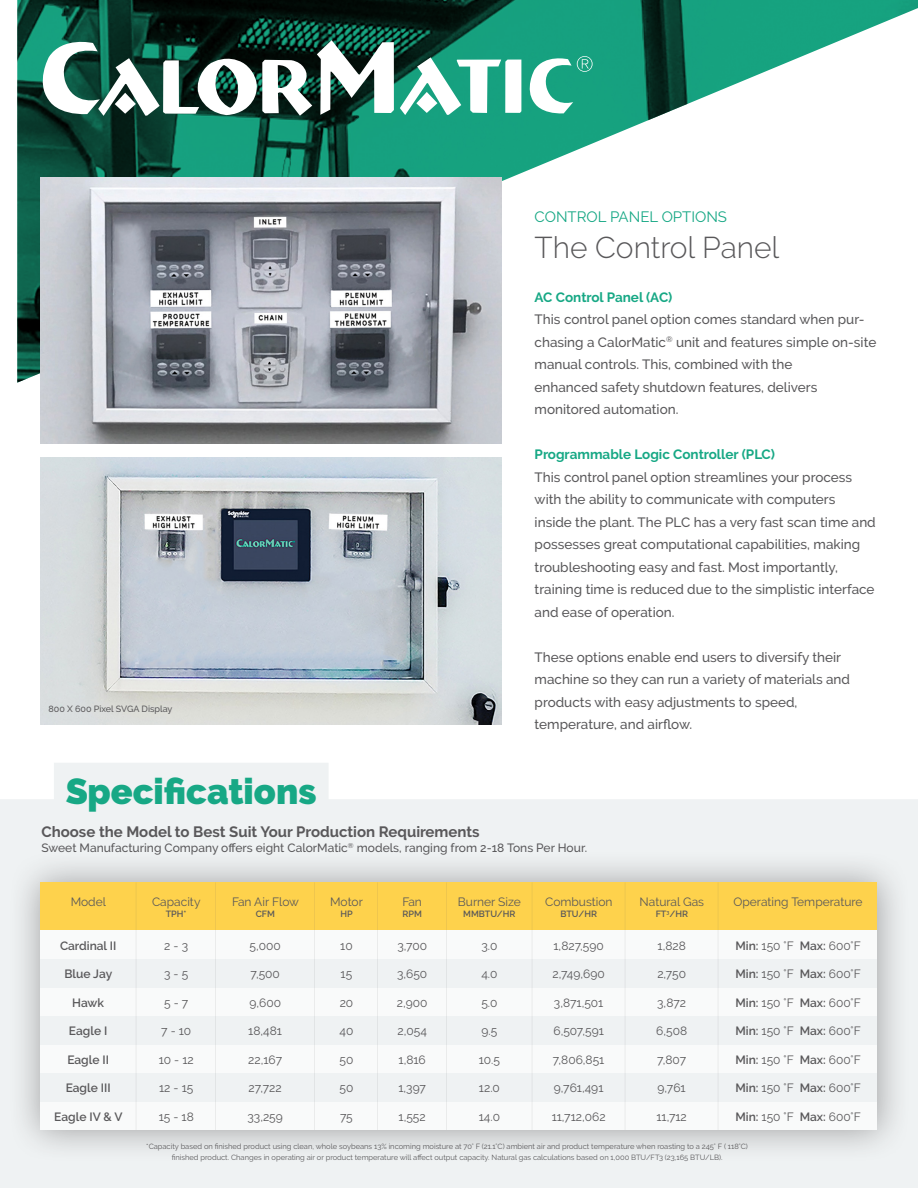
<style>
.page{position:relative;width:918px;height:1188px;background:#fff}
.page>*{position:absolute;margin:0;border:0;box-sizing:border-box;transform-origin:0 0}
.t1{font:900 36px "Raleway";color:#17a885}
.t2{font:300 30px "Raleway";color:#59585a}
.t3{font:700 15px "Raleway";color:#59585a}
.t4{font:15px "Raleway";color:#17a885}
.t5{font:500 13.5px/22.5px "Raleway";color:#59585a}
.t6{font:700 13.5px "Raleway";color:#17a885}
.t7{font:12px "Raleway";color:#59585a}
.t8{font:500 12px "Raleway";color:#59585a}
.t9{font:600 12px "Raleway";color:#59585a}
.t10{font:600 9px "Raleway";color:#59585a}
.t11{font:500 9px "Raleway";color:#59585a}
.t12{font:7.5px/10.5px "Raleway";color:#59585a;text-align:center}
.s1{font-weight:600}
</style>
<div class="page">
<img style="left:17px;top:0;width:901px;height:383px">
<svg style="left:0;top:763px;width:918px;height:425px;fill:#eff2f3"></svg>
<img style="left:40px;top:177px;width:461px;height:267px">
<img style="left:40px;top:458px;width:461px;height:266px">
<div style="left:7px;top:849px;width:904px;height:314px;background:#231f20;opacity:.4"></div>
<div style="left:40px;top:882px;width:838px;height:48px;background:#fed24c"></div>
<div style="left:40px;top:930px;width:838px;height:29px;background:#f9fafa"></div>
<div style="left:40px;top:987px;width:838px;height:29px;background:#f9fafa"></div>
<div style="left:40px;top:1044px;width:838px;height:29px;background:#f9fafa"></div>
<div style="left:40px;top:1101px;width:838px;height:29px;background:#f9fafa"></div>
<div style="left:40px;top:959px;width:838px;height:29px;background:#eff2f3"></div>
<div style="left:40px;top:1016px;width:838px;height:29px;background:#eff2f3"></div>
<div style="left:40px;top:1073px;width:838px;height:29px;background:#eff2f3"></div>
<hr style="left:136px;top:882px;width:1px;height:248px;background:#59585a">
<hr style="left:215px;top:882px;width:1px;height:248px;background:#59585a">
<hr style="left:314px;top:882px;width:1px;height:248px;background:#59585a">
<hr style="left:377px;top:882px;width:1px;height:248px;background:#59585a">
<hr style="left:446px;top:882px;width:1px;height:248px;background:#59585a">
<hr style="left:532px;top:882px;width:1px;height:248px;background:#59585a">
<hr style="left:625px;top:882px;width:1px;height:248px;background:#59585a">
<hr style="left:718px;top:882px;width:1px;height:248px;background:#59585a">
<svg style="left:40px;top:41px;width:354px;height:75px"></svg>
<svg style="left:400px;top:54px;width:193px;height:61px"></svg>
<p class="t11" style="left:49px;top:703px;width:125px">800 X 600 Pixel SVGA Display</p>
<p class="t4" style="left:535px;top:208px;width:194px">CONTROL PANEL OPTIONS</p>
<p class="t2" style="left:535px;top:229px;width:246px">The Control Panel</p>
<p class="t6" style="left:535px;top:289px;width:139px">AC Control Panel (AC)</p>
<p class="t5" style="left:535px;top:308px;width:343px">This control panel option comes standard when pur&shy;chasing a CalorMatic<sup>®</sup> unit and features simple on-site manual controls. This, combined with the</p>
<p class="t5" style="left:535px;top:376px;width:284px">enhanced safety shutdown features, delivers</p>
<p class="t5" style="left:535px;top:398px;width:145px">monitored automation.</p>
<p class="t6" style="left:535px;top:447px;width:242px">Programmable Logic Controller (PLC)</p>
<p class="t5" style="left:535px;top:466px;width:343px">This control panel option streamlines your process with the ability to communicate with computers inside the plant. The PLC has a very fast scan time and possesses great computational capabilities, making troubleshooting easy and fast. Most importantly,</p>
<p class="t5" style="left:535px;top:578px;width:341px">training time is reduced due to the simplistic interface and ease of operation.</p>
<p class="t5" style="left:535px;top:646px;width:317px">These options enable end users to diversify their machine so they can run a variety of materials and products with easy adjustments to speed,</p>
<p class="t5" style="left:535px;top:713px;width:159px">temperature, and airflow.</p>
<p class="t1" style="left:66px;top:771px;width:252px">Specifications</p>
<p class="t3" style="left:41px;top:823px;width:440px">Choose the Model to Best Suit Your Production Requirements</p>
<p class="t8" style="left:41px;top:841px;width:547px">Sweet Manufacturing Company offers eight CalorMatic<sup>®</sup> models, ranging from 2-18 Tons Per Hour.</p>
<p class="t7" style="left:71px;top:895px;width:37px">Model</p>
<p class="t9" style="left:60px;top:939px;width:58px">Cardinal II</p>
<p class="t7" style="left:164px;top:939px;width:25px">2 - 3</p>
<p class="t7" style="left:250px;top:939px;width:33px">5,000</p>
<p class="t7" style="left:340px;top:939px;width:14px">10</p>
<p class="t7" style="left:397px;top:939px;width:31px">3,700</p>
<p class="t7" style="left:481px;top:939px;width:18px">3.0</p>
<p class="t7" style="left:554px;top:939px;width:52px">1,827,590</p>
<p class="t7" style="left:658px;top:939px;width:30px">1,828</p>
<p class="t7" style="left:735px;top:939px;width:127px"><span class="s1">Min:</span> 150 °F <span class="s1">Max:</span> 600°F</p>
<p class="t9" style="left:64px;top:967px;width:49px">Blue Jay</p>
<p class="t7" style="left:164px;top:967px;width:26px">3 - 5</p>
<p class="t7" style="left:250px;top:967px;width:31px">7,500</p>
<p class="t7" style="left:341px;top:967px;width:13px">15</p>
<p class="t7" style="left:397px;top:967px;width:32px">3,650</p>
<p class="t7" style="left:481px;top:967px;width:18px">4.0</p>
<p class="t7" style="left:553px;top:967px;width:54px">2,749,690</p>
<p class="t7" style="left:657px;top:967px;width:30px">2,750</p>
<p class="t7" style="left:735px;top:967px;width:127px"><span class="s1">Min:</span> 150 °F <span class="s1">Max:</span> 600°F</p>
<p class="t9" style="left:72px;top:996px;width:33px">Hawk</p>
<p class="t7" style="left:164px;top:996px;width:26px">5 - 7</p>
<p class="t7" style="left:249px;top:996px;width:33px">9,600</p>
<p class="t7" style="left:340px;top:996px;width:15px">20</p>
<p class="t7" style="left:397px;top:996px;width:32px">2,900</p>
<p class="t7" style="left:481px;top:996px;width:18px">5.0</p>
<p class="t7" style="left:554px;top:996px;width:51px">3,871,501</p>
<p class="t7" style="left:657px;top:996px;width:30px">3,872</p>
<p class="t7" style="left:735px;top:996px;width:127px"><span class="s1">Min:</span> 150 °F <span class="s1">Max:</span> 600°F</p>
<p class="t9" style="left:69px;top:1024px;width:40px">Eagle I</p>
<p class="t7" style="left:161px;top:1024px;width:32px">7 - 10</p>
<p class="t7" style="left:248px;top:1024px;width:35px">18,481</p>
<p class="t7" style="left:340px;top:1024px;width:15px">40</p>
<p class="t7" style="left:398px;top:1024px;width:31px">2,054</p>
<p class="t7" style="left:482px;top:1024px;width:17px">9.5</p>
<p class="t7" style="left:553px;top:1024px;width:52px">6,507,591</p>
<p class="t7" style="left:656px;top:1024px;width:32px">6,508</p>
<p class="t7" style="left:735px;top:1024px;width:127px"><span class="s1">Min:</span> 150 °F <span class="s1">Max:</span> 600°F</p>
<p class="t9" style="left:67px;top:1053px;width:43px">Eagle II</p>
<p class="t7" style="left:159px;top:1053px;width:37px">10 - 12</p>
<p class="t7" style="left:248px;top:1053px;width:35px">22,167</p>
<p class="t7" style="left:340px;top:1053px;width:15px">50</p>
<p class="t7" style="left:399px;top:1053px;width:29px">1,816</p>
<p class="t7" style="left:479px;top:1053px;width:23px">10.5</p>
<p class="t7" style="left:553px;top:1053px;width:53px">7,806,851</p>
<p class="t7" style="left:657px;top:1053px;width:30px">7,807</p>
<p class="t7" style="left:735px;top:1053px;width:127px"><span class="s1">Min:</span> 150 °F <span class="s1">Max:</span> 600°F</p>
<p class="t9" style="left:66px;top:1081px;width:46px">Eagle III</p>
<p class="t7" style="left:159px;top:1081px;width:36px">12 - 15</p>
<p class="t7" style="left:249px;top:1081px;width:35px">27,722</p>
<p class="t7" style="left:340px;top:1081px;width:15px">50</p>
<p class="t7" style="left:398px;top:1081px;width:29px">1,397</p>
<p class="t7" style="left:479px;top:1081px;width:22px">12.0</p>
<p class="t7" style="left:554px;top:1081px;width:51px">9,761,491</p>
<p class="t7" style="left:658px;top:1081px;width:30px">9,761</p>
<p class="t7" style="left:735px;top:1081px;width:127px"><span class="s1">Min:</span> 150 °F <span class="s1">Max:</span> 600°F</p>
<p class="t9" style="left:54px;top:1110px;width:70px">Eagle IV &amp; V</p>
<p class="t7" style="left:159px;top:1110px;width:37px">15 - 18</p>
<p class="t7" style="left:248px;top:1110px;width:37px">33,259</p>
<p class="t7" style="left:340px;top:1110px;width:14px">75</p>
<p class="t7" style="left:399px;top:1110px;width:29px">1,552</p>
<p class="t7" style="left:479px;top:1110px;width:23px">14.0</p>
<p class="t7" style="left:552px;top:1110px;width:55px">11,712,062</p>
<p class="t7" style="left:656px;top:1110px;width:32px">11,712</p>
<p class="t7" style="left:735px;top:1110px;width:127px"><span class="s1">Min:</span> 150 °F <span class="s1">Max:</span> 600°F</p>
<p class="t7" style="left:152px;top:895px;width:50px">Capacity</p>
<p class="t10" style="left:166px;top:908px;width:22px">TPH*</p>
<p class="t7" style="left:232px;top:895px;width:68px">Fan Air Flow</p>
<p class="t10" style="left:256px;top:908px;width:21px">CFM</p>
<p class="t7" style="left:458px;top:895px;width:65px">Burner Size</p>
<p class="t10" style="left:463px;top:908px;width:54px">MMBTU/HR</p>
<p class="t7" style="left:545px;top:895px;width:69px">Combustion</p>
<p class="t10" style="left:561px;top:908px;width:38px">BTU/HR</p>
<p class="t7" style="left:640px;top:895px;width:66px">Natural Gas</p>
<p class="t10" style="left:656px;top:908px;width:34px">FT<sup>3</sup>/HR</p>
<p class="t7" style="left:733px;top:895px;width:131px">Operating Temperature</p>
<p class="t7" style="left:330px;top:895px;width:34px">Motor</p>
<p class="t10" style="left:340px;top:908px;width:14px">HP</p>
<p class="t7" style="left:402px;top:895px;width:21px">Fan</p>
<p class="t10" style="left:403px;top:908px;width:21px">RPM</p>
<p class="t12" style="left:146px;top:1141px;width:603px">*Capacity based on finished product using clean, whole soybeans 13% incoming moisture at 70° F (21.1°C) ambient air and product temperature when roasting to a 245° F ( 118°C) finished product. Changes in operating air or product temperature will affect output capacity. Natural gas calculations based on 1,000 BTU/FT3 (23,165 BTU/LB).</p>
</div>
